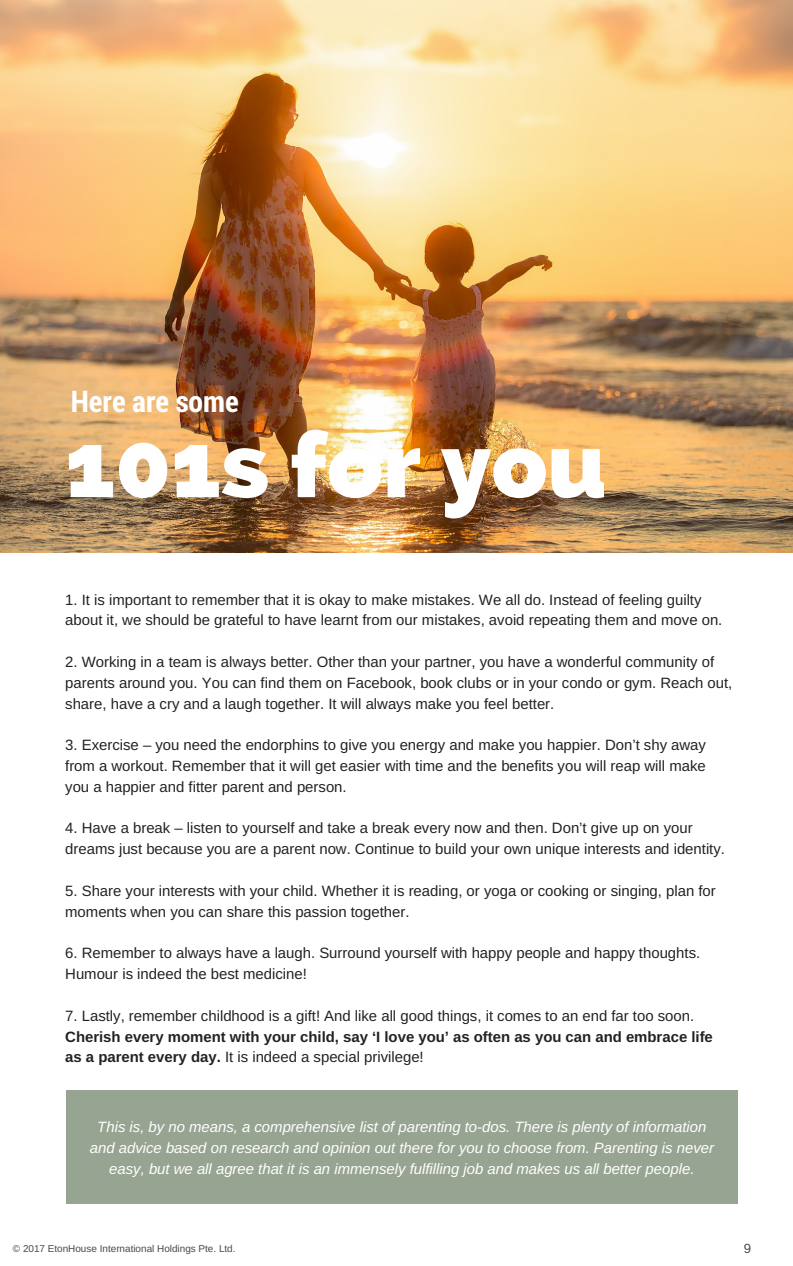
<style>
.page{position:relative;width:793px;height:1266px;background:#fff}
.page>*{position:absolute;margin:0;border:0;box-sizing:border-box;transform-origin:0 0}
.t1{font:800 91.2px "Raleway";color:#fff}
.t2{font:700 29.85px "Roboto Condensed";color:#fff}
.t3{font:14.92px/20.8px "Arimo";color:#222}
.t4{font:italic 14.92px/20.8px "Arimo";color:#fff;text-align:center}
.t5{font:700 14.92px/20.8px "Arimo";color:#222}
.t6{font:13.27px "Arimo";color:#4a4a4a}
.t7{font:9.98px "Arimo";color:#4a4a4a}
.s1{font-weight:400}
</style>
<div class="page">
<img style="left:0;top:0;width:793px;height:553px">
<div style="left:66px;top:1090px;width:672px;height:113px;background:#97a492"></div>
<h2 class="t2" style="left:71px;top:381px;width:169px">Here are some</h2>
<h1 class="t1" style="left:65px;top:411px;width:543px">101s for you</h1>
<p class="t3" style="left:65px;top:589px;width:659px">1. It is important to remember that it is okay to make mistakes. We all do. Instead of feeling guilty about it, we should be grateful to have learnt from our mistakes, avoid repeating them and move on.</p>
<p class="t3" style="left:65px;top:651px;width:668px">2. Working in a team is always better. Other than your partner, you have a wonderful community of parents around you. You can find them on Facebook, book clubs or in your condo or gym. Reach out, share, have a cry and a laugh together. It will always make you feel better.</p>
<p class="t3" style="left:65px;top:734px;width:642px;text-align:justify">3. Exercise – you need the endorphins to give you energy and make you happier. Don’t shy away from a workout. Remember that it will get easier with time and the benefits you will reap will make you a happier and fitter parent and person.</p>
<p class="t3" style="left:65px;top:818px;width:661px">4. Have a break – listen to yourself and take a break every now and then. Don’t give up on your dreams just because you are a parent now. Continue to build your own unique interests and identity.</p>
<p class="t3" style="left:65px;top:880px;width:652px">5. Share your interests with your child. Whether it is reading, or yoga or cooking or singing, plan for moments when you can share this passion together.</p>
<p class="t3" style="left:65px;top:942px;width:636px">6. Remember to always have a laugh. Surround yourself with happy people and happy thoughts.<br>Humour is indeed the best medicine!</p>
<p class="t3" style="left:65px;top:1005px;width:630px">7. Lastly, remember childhood is a gift! And like all good things, it comes to an end far too soon.</p>
<p class="t5" style="left:65px;top:1026px;width:649px">Cherish every moment with your child, say ‘I love you’ as often as you can and embrace life as a parent every day. <span class="s1">It is indeed a special privilege!</span></p>
<p class="t4" style="left:90px;top:1116px;width:626px">This is, by no means, a comprehensive list of parenting to-dos. There is plenty of information and advice based on research and opinion out there for you to choose from. Parenting is never easy, but we all agree that it is an immensely fulfilling job and makes us all better people.</p>
<p class="t7" style="left:13px;top:1243px;width:224px">© 2017 EtonHouse International Holdings Pte. Ltd.</p>
<p class="t6" style="left:744px;top:1241px;width:9px">9</p>
</div>
